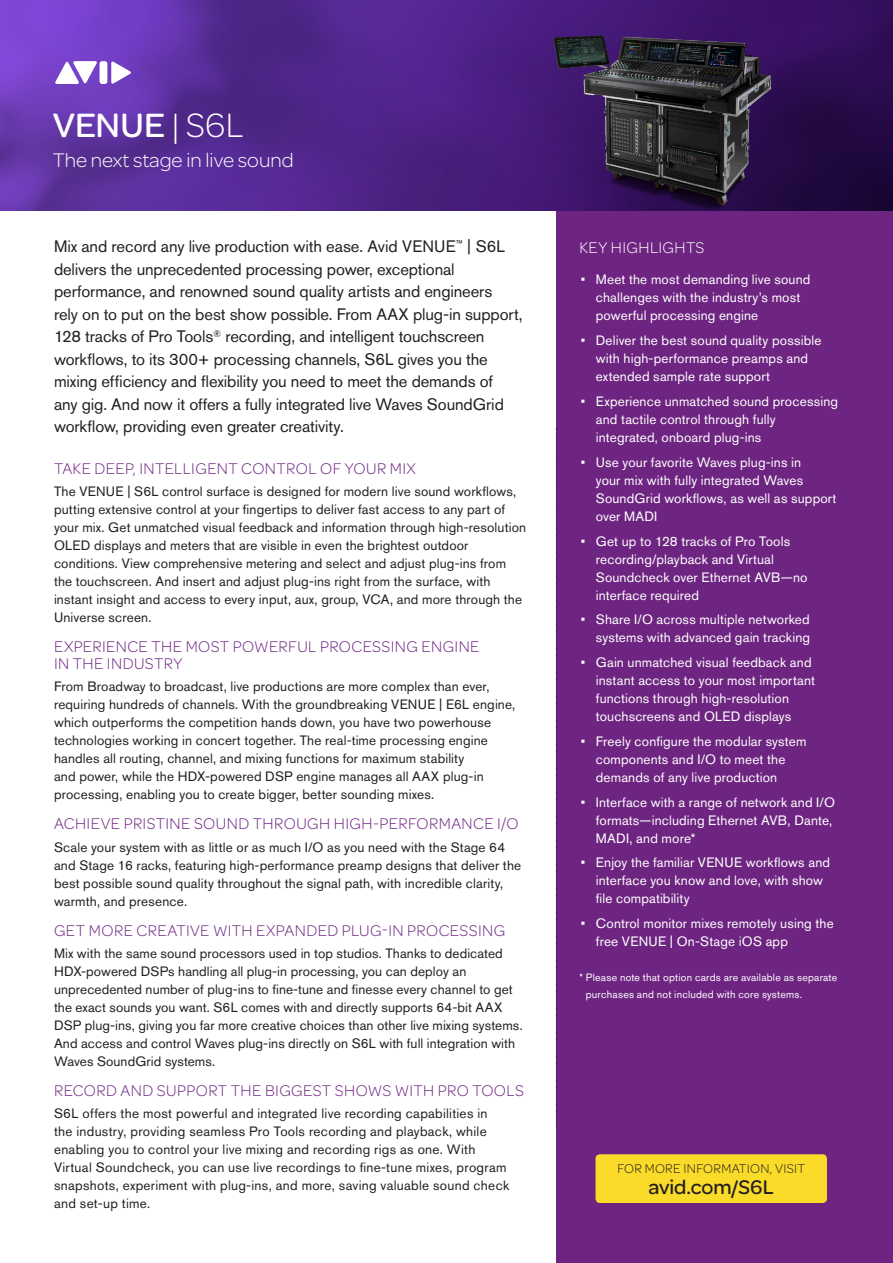
<style>
.page{position:relative;width:893px;height:1263px;background:#fff}
.page>*{position:absolute;margin:0;border:0;box-sizing:border-box;transform-origin:0 0}
.Document_Title{font:500 36px "Avid Omnes";color:#fff}
.Document_Subtitle{font:300 21px "Avid Omnes";color:#fff}
.t1{font:500 21px "Avid Omnes";letter-spacing:-.005em;color:#231f20}
.Paragraph_Body{font:16.5px/22.5px "Akzidenz Grotesk BE";letter-spacing:-.005em;color:#231f20}
.Paragraph_Header{font:300 16.5px/16.5px "Avid Omnes";letter-spacing:.025em;color:#6e2581}
.Paragraph_Header-2{font:300 16.5px "Avid Omnes";letter-spacing:.02em;color:#fff}
.Paragraph_Body-2{font:13.5px/18px "Akzidenz Grotesk BE";letter-spacing:.01em;color:#231f20}
.t2{font:13.5px/18px "Akzidenz Grotesk BE";letter-spacing:.01em;color:#fff}
.t3{font:300 13.5px "Avid Omnes";letter-spacing:.025em;color:#231f20}
.Paragraph_Body-3{font:10.5px/16.5px "Akzidenz Grotesk BE";letter-spacing:.02em;color:#fff}
.s1{font-weight:300}
</style>
<div class="page">
<div style="left:556px;top:211px;width:337px;height:1052px;background:#6e2581"></div>
<img style="left:0;top:0;width:893px;height:210px">
<svg style="left:556px;top:428px;width:1px;height:698px"></svg>
<img style="left:547px;top:25px;width:233px;height:185px">
<svg style="left:55px;top:61px;width:42px;height:23px"></svg>
<svg style="left:111px;top:61px;width:20px;height:23px"></svg>
<div style="left:100px;top:61px;width:7px;height:23px;background:#fff;border-radius:3px"></div>
<div style="left:596px;top:1154px;width:231px;height:49px;background:#fadb29;border-radius:4px"></div>
<p class="Document_Title" style="left:53px;top:100px;width:192px">VENUE <span class="s1">| S6L</span></p>
<p class="Document_Subtitle" style="left:53px;top:146px;width:242px">The next stage in live sound</p>
<p class="Paragraph_Body" style="left:54px;top:235px;width:470px">Mix and record any live production with ease. Avid VENUE<sup>™</sup> | S6L delivers the unprecedented processing power, exceptional performance, and renowned sound quality artists and engineers<br>rely on to put on the best show possible. From AAX plug-in support, 128 tracks of Pro Tools<sup>®</sup> recording, and intelligent touchscreen workflows, to its 300+ processing channels, S6L gives you the mixing efficiency and flexibility you need to meet the demands of<br>any gig. And now it offers a fully integrated live Waves SoundGrid workflow, providing even greater creativity.</p>
<p class="Paragraph_Header" style="left:54px;top:460px;width:363px">TAKE DEEP, INTELLIGENT CONTROL OF YOUR MIX</p>
<p class="Paragraph_Body-2" style="left:54px;top:483px;width:474px">The VENUE | S6L control surface is designed for modern live sound workflows, putting extensive control at your fingertips to deliver fast access to any part of your mix. Get unmatched visual feedback and information through high-resolution OLED displays and meters that are visible in even the brightest outdoor conditions. View comprehensive metering and select and adjust plug-ins from the touchscreen. And insert and adjust plug-ins right from the surface, with instant insight and access to every input, aux, group, VCA, and more through the Universe screen.</p>
<p class="Paragraph_Header" style="left:54px;top:638px;width:427px">EXPERIENCE THE MOST POWERFUL PROCESSING ENGINE<br>IN THE INDUSTRY</p>
<p class="Paragraph_Body-2" style="left:54px;top:677px;width:463px">From Broadway to broadcast, live productions are more complex than ever, requiring hundreds of channels. With the groundbreaking VENUE | E6L engine, which outperforms the competition hands down, you have two powerhouse technologies working in concert together. The real-time processing engine handles all routing, channel, and mixing functions for maximum stability<br>and power, while the HDX-powered DSP engine manages all AAX plug-in processing, enabling you to create bigger, better sounding mixes.</p>
<p class="Paragraph_Header" style="left:54px;top:815px;width:466px">ACHIEVE PRISTINE SOUND THROUGH HIGH-PERFORMANCE I/O</p>
<p class="Paragraph_Body-2" style="left:54px;top:838px;width:469px">Scale your system with as little or as much I/O as you need with the Stage 64 and Stage 16 racks, featuring high-performance preamp designs that deliver the best possible sound quality throughout the signal path, with incredible clarity, warmth, and presence.</p>
<p class="Paragraph_Header" style="left:54px;top:921px;width:453px">GET MORE CREATIVE WITH EXPANDED PLUG-IN PROCESSING</p>
<p class="Paragraph_Body-2" style="left:54px;top:944px;width:470px">Mix with the same sound processors used in top studios. Thanks to dedicated HDX-powered DSPs handling all plug-in processing, you can deploy an unprecedented number of plug-ins to fine-tune and finesse every channel to get the exact sounds you want. S6L comes with and directly supports 64-bit AAX DSP plug-ins, giving you far more creative choices than other live mixing systems.<br>And access and control Waves plug-ins directly on S6L with full integration with Waves SoundGrid systems.</p>
<p class="Paragraph_Header" style="left:54px;top:1082px;width:471px">RECORD AND SUPPORT THE BIGGEST SHOWS WITH PRO TOOLS</p>
<p class="Paragraph_Body-2" style="left:54px;top:1104px;width:457px">S6L offers the most powerful and integrated live recording capabilities in the industry, providing seamless Pro Tools recording and playback, while enabling you to control your live mixing and recording rigs as one. With Virtual Soundcheck, you can use live recordings to fine-tune mixes, program snapshots, experiment with plug-ins, and more, saving valuable sound check and set-up time.</p>
<p class="Paragraph_Header-2" style="left:579px;top:237px;width:127px">KEY HIGHLIGHTS</p>
<p class="t2" style="left:596px;top:271px;width:216px;text-indent:-15px">• Meet the most demanding live sound challenges with the industry’s most powerful processing engine</p>
<p class="t2" style="left:596px;top:331px;width:227px;text-indent:-15px">• Deliver the best sound quality possible with high-performance preamps and extended sample rate support</p>
<p class="t2" style="left:596px;top:392px;width:244px;text-indent:-15px">• Experience unmatched sound processing and tactile control through fully integrated, onboard plug-ins</p>
<p class="t2" style="left:596px;top:453px;width:242px;text-indent:-15px">• Use your favorite Waves plug-ins in<br>your mix with fully integrated Waves<br>SoundGrid workflows, as well as support over MADI</p>
<p class="t2" style="left:596px;top:532px;width:213px;text-indent:-15px">• Get up to 128 tracks of Pro Tools recording/playback and Virtual<br>Soundcheck over Ethernet AVB—no interface required</p>
<p class="t2" style="left:581px;top:610px;width:231px;text-align:right">• Share I/O across multiple networked systems with advanced gain tracking</p>
<p class="t2" style="left:596px;top:653px;width:221px;text-indent:-15px">• Gain unmatched visual feedback and instant access to your most important functions through high-resolution touchscreens and OLED displays</p>
<p class="t2" style="left:596px;top:732px;width:212px;text-indent:-15px">• Freely configure the modular system components and I/O to meet the demands of any live production</p>
<p class="t2" style="left:596px;top:793px;width:241px;text-indent:-15px">• Interface with a range of network and I/O formats—including Ethernet AVB, Dante,<br>MADI, and more*</p>
<p class="t2" style="left:596px;top:853px;width:236px;text-indent:-15px">• Enjoy the familiar VENUE workflows and interface you know and love, with show file compatibility</p>
<p class="t2" style="left:596px;top:914px;width:239px;text-indent:-15px">• Control monitor mixes remotely using the free VENUE | On-Stage iOS app</p>
<p class="Paragraph_Body-3" style="left:586px;top:969px;width:253px;text-indent:-7px">* Please note that option cards are available as separate purchases and not included with core systems.</p>
<p class="t3" style="left:617px;top:1159px;width:189px">FOR MORE INFORMATION, VISIT</p>
<p class="t1" style="left:648px;top:1172px;width:127px">avid.com/S6L</p>
</div>
